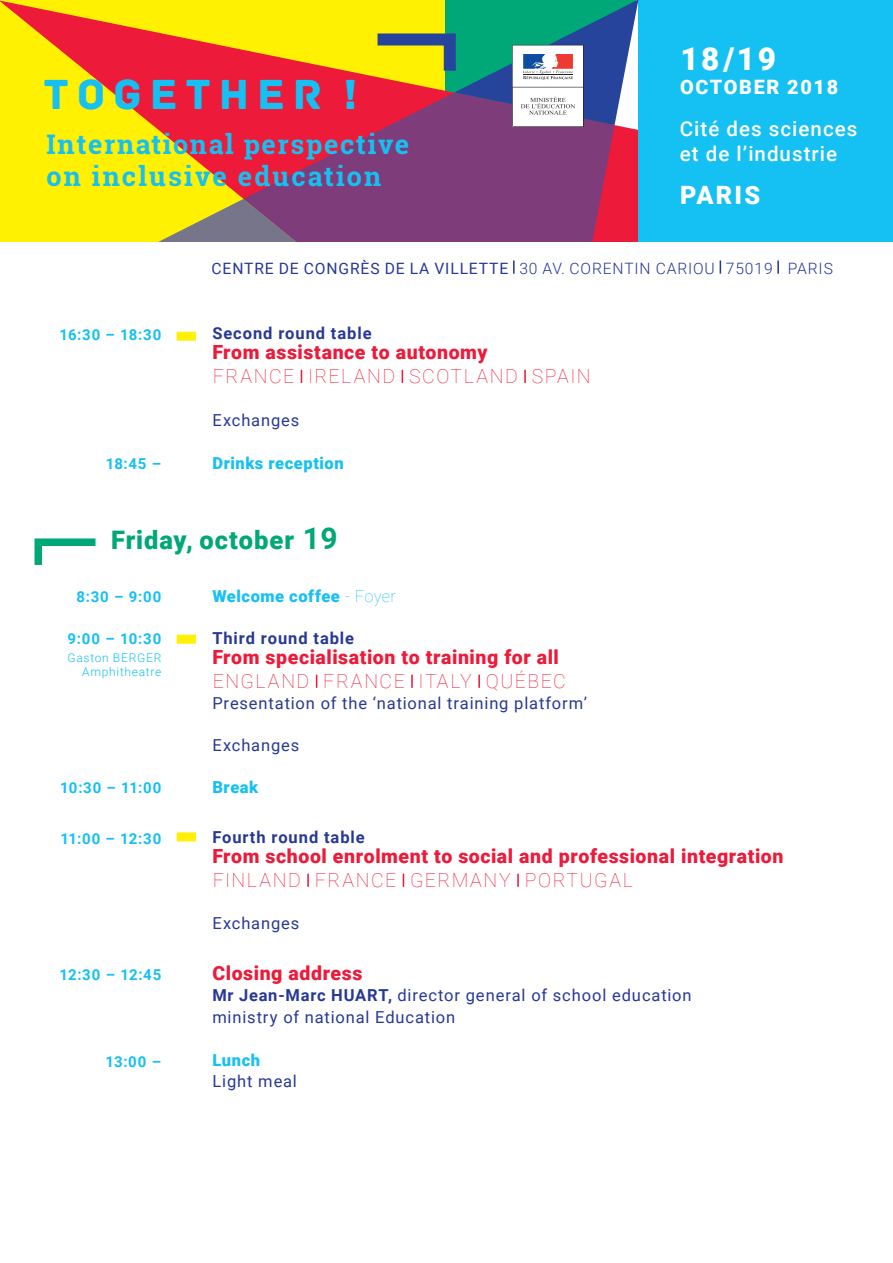
<style>
.page{position:relative;width:893px;height:1263px;background:#fff}
.page>*{position:absolute;margin:0;border:0;box-sizing:border-box;transform-origin:0 0}
.t1{font:44.25px "Archive";letter-spacing:.18em;color:#15c0f2}
.t2{font:900 31.5px "Roboto";color:#fff}
.t3{font:700 27px/32.4px "Roboto Slab";letter-spacing:.06em;color:#15c0f2}
.t4{font:900 25.5px "Roboto";letter-spacing:.04em;color:#00a777}
.t5{font:900 25.2px "Roboto";letter-spacing:.085em;color:#fff}
.t6{font:500 20.55px/24.6px "Roboto";letter-spacing:.05em;color:#fff}
.t7{font:900 19.8px "Roboto";letter-spacing:.085em;color:#fff}
.t8{font:900 19.5px "Roboto";letter-spacing:.03em;color:#ed1a3a}
.t9{font:100 19.5px "Roboto";letter-spacing:.08em;color:#ed1a3a}
.t10{font:16.5px/21.6px "Roboto";letter-spacing:.05em;color:#273895}
.t11{font:700 16.5px "Roboto";letter-spacing:.055em;color:#273895}
.t12{font:900 16.5px "Roboto";letter-spacing:.035em;color:#15c0f2}
.t13{font:300 15.6px "Roboto";letter-spacing:.055em;color:#273895}
.t14{font:700 15px "Roboto";letter-spacing:.06em;color:#15c0f2}
.t15{font:300 12px/13.5px "Roboto";letter-spacing:.06em;color:#15c0f2;text-align:right}
.s1{font-weight:400}
.s2{font-weight:700;font-size:30px}
.s3{font-weight:100}
.s4{font-weight:700}
</style>
<div class="page">
<svg style="left:0;top:1px;width:153px;height:241px;background:#fbc90b"></svg>
<div style="left:638px;top:0;width:255px;height:244px;background:#15c0f2"></div>
<div style="left:0;top:242px;width:893px;height:20px;background:#fff"></div>
<svg style="left:153px;top:0;width:486px;height:274px"></svg>
<svg style="left:720px;top:260px;width:1px;height:14px"></svg>
<svg style="left:777px;top:260px;width:2px;height:14px"></svg>
<svg style="left:34px;top:538px;width:62px;height:27px"></svg>
<svg style="left:301px;top:370px;width:1px;height:13px"></svg>
<svg style="left:402px;top:370px;width:1px;height:13px"></svg>
<svg style="left:524px;top:370px;width:2px;height:13px"></svg>
<svg style="left:316px;top:675px;width:1px;height:13px"></svg>
<svg style="left:411px;top:675px;width:2px;height:13px"></svg>
<svg style="left:478px;top:675px;width:2px;height:13px"></svg>
<svg style="left:307px;top:874px;width:2px;height:13px"></svg>
<svg style="left:403px;top:874px;width:1px;height:13px"></svg>
<svg style="left:517px;top:874px;width:2px;height:13px"></svg>
<div style="left:177px;top:832px;width:19px;height:9px;background:#fff101"></div>
<div style="left:177px;top:635px;width:19px;height:9px;background:#fff101"></div>
<div style="left:177px;top:332px;width:19px;height:9px;background:#fff101"></div>
<h1 class="t1" style="left:43px;top:69px;width:315px">TOGETHER !</h1>
<h3 class="t3" style="left:47px;top:127px;width:364px">International perspective on inclusive education</h3>
<h2 class="t2" style="left:680px;top:37px;width:97px">18/19</h2>
<p class="t7" style="left:680px;top:73px;width:160px">OCTOBER 2018</p>
<p class="t6" style="left:680px;top:116px;width:179px">Cité des sciences et de l’industrie</p>
<h3 class="t5" style="left:680px;top:177px;width:81px">PARIS</h3>
<p class="t14" style="left:59px;top:324px;width:103px">16:30 – 18:30</p>
<p class="t14" style="left:106px;top:453px;width:57px">18:45 –</p>
<p class="t13" style="left:212px;top:257px;width:623px"><span class="s1">CENTRE DE CONGRÈS DE LA VILLETTE</span> 30 AV. CORENTIN CARIOU 75019 PARIS</p>
<p class="t11" style="left:212px;top:322px;width:161px">Second round table</p>
<p class="t8" style="left:212px;top:338px;width:277px">From assistance to autonomy</p>
<p class="t9" style="left:213px;top:362px;width:379px">FRANCE IRELAND SCOTLAND SPAIN</p>
<p class="t10" style="left:212px;top:409px;width:88px">Exchanges</p>
<p class="t12" style="left:212px;top:452px;width:133px">Drinks reception</p>
<h3 class="t4" style="left:111px;top:522px;width:228px">Friday, october <span class="s2">19</span></h3>
<p class="t14" style="left:77px;top:586px;width:86px">8:30 – 9:00</p>
<p class="t14" style="left:68px;top:628px;width:95px">9:00 – 10:30</p>
<p class="t15" style="left:68px;top:651px;width:95px">Gaston BERGER<br>Amphitheatre</p>
<p class="t14" style="left:60px;top:777px;width:103px">10:30 – 11:00</p>
<p class="t14" style="left:60px;top:828px;width:102px">11:00 – 12:30</p>
<p class="t14" style="left:59px;top:964px;width:103px">12:30 – 12:45</p>
<p class="t14" style="left:105px;top:1051px;width:57px">13:00 –</p>
<p class="t12" style="left:212px;top:585px;width:185px">Welcome coffee <span class="s3">- Foyer</span></p>
<p class="t11" style="left:212px;top:627px;width:143px">Third round table</p>
<p class="t8" style="left:212px;top:643px;width:348px">From specialisation to training for all</p>
<p class="t9" style="left:213px;top:667px;width:355px">ENGLAND FRANCE ITALY QUÉBEC</p>
<p class="t10" style="left:212px;top:691px;width:376px">Presentation of the ‘national training platform’</p>
<p class="t10" style="left:212px;top:733px;width:88px">Exchanges</p>
<p class="t12" style="left:212px;top:775px;width:47px">Break</p>
<p class="t11" style="left:212px;top:826px;width:154px">Fourth round table</p>
<p class="t8" style="left:212px;top:842px;width:573px">From school enrolment to social and professional integration</p>
<p class="t9" style="left:213px;top:866px;width:422px">FINLAND FRANCE GERMANY PORTUGAL</p>
<p class="t10" style="left:212px;top:911px;width:88px">Exchanges</p>
<p class="t8" style="left:212px;top:959px;width:152px">Closing address</p>
<p class="t10" style="left:212px;top:984px;width:481px"><span class="s4">Mr Jean-Marc HUART,</span> director general of school education ministry of national Education</p>
<p class="t12" style="left:212px;top:1048px;width:49px">Lunch</p>
<p class="t10" style="left:212px;top:1070px;width:86px">Light meal</p>
</div>
